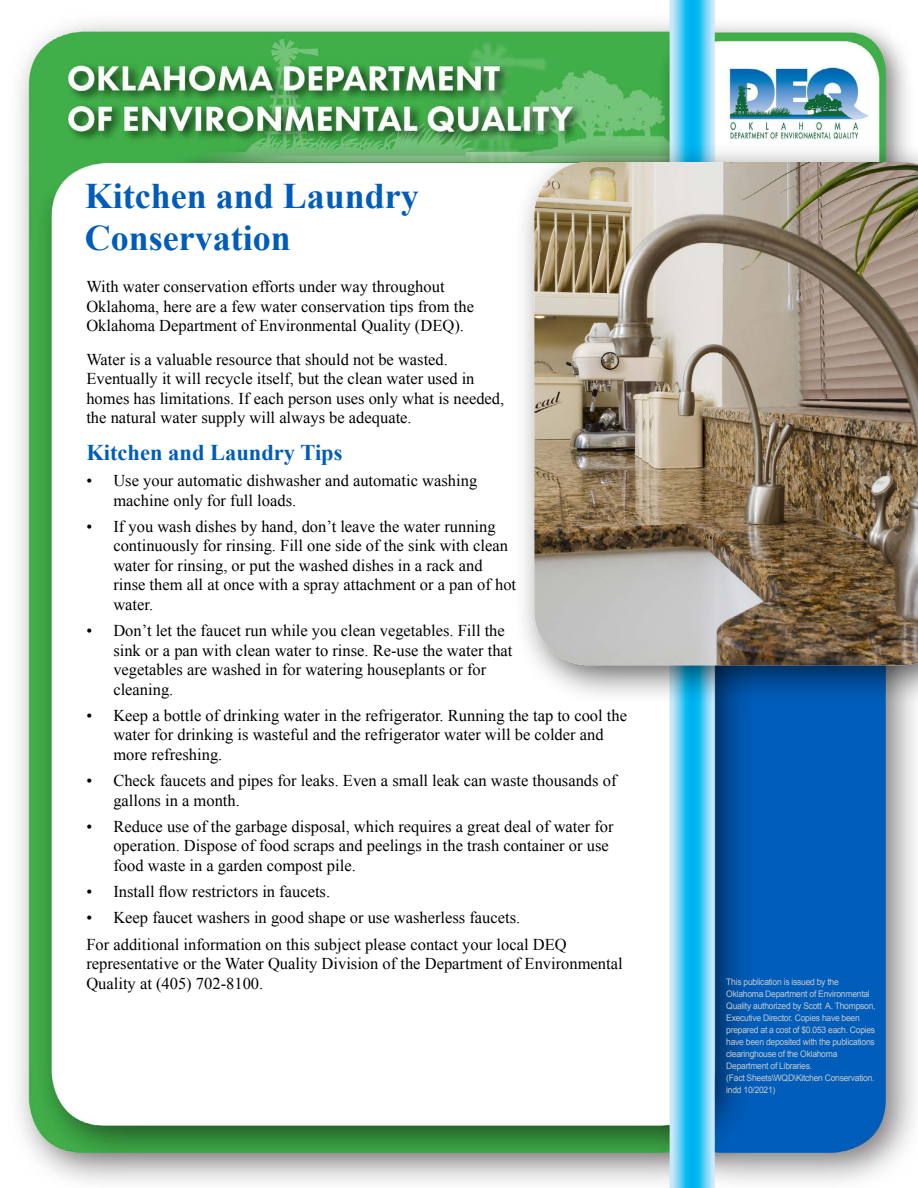
<style>
.page{position:relative;width:918px;height:1188px;background:#fff}
.page>*{position:absolute;margin:0;border:0;box-sizing:border-box;transform-origin:0 0}
._1_Blue_Headline{font:700 36px/42px "Times New Roman";color:#005cb9}
._2_Blue_Subhead{font:700 22.5px "Times New Roman";color:#005cb9}
._4_body_bulleted{font:16.5px/19.5px "Times New Roman";color:#000}
._3_body_simple{font:16.5px/19.5px "Times New Roman";color:#000}
.t1{font:9px/12px "Arial";letter-spacing:-.03em;color:#c7c8ca;scale:.95 1}
</style>
<div class="page">
<img style="left:18px;top:0;width:898px;height:1188px">
<div style="left:514px;top:141px;width:404px;height:564px;background:#000;opacity:.6"></div>
<img style="left:534px;top:162px;width:384px;height:503px">
<p class="_1_Blue_Headline" style="left:85px;top:174px;width:336px">Kitchen and Laundry<br>Conservation</p>
<p class="_3_body_simple" style="left:86px;top:277px;width:389px">With water conservation efforts under way throughout<br>Oklahoma, here are a few water conservation tips from the<br>Oklahoma Department of Environmental Quality (DEQ).</p>
<p class="_3_body_simple" style="left:86px;top:349px;width:419px">Water is a valuable resource that should not be wasted.<br>Eventually it will recycle itself, but the clean water used in homes has limitations. If each person uses only what is needed, the natural water supply will always be adequate.</p>
<p class="_2_Blue_Subhead" style="left:86px;top:437px;width:258px">Kitchen and Laundry Tips</p>
<p class="_4_body_bulleted" style="left:113px;top:471px;width:365px;text-indent:-27px">• Use your automatic dishwasher and automatic washing machine only for full loads.</p>
<p class="_4_body_bulleted" style="left:113px;top:516px;width:404px;text-indent:-27px">• If you wash dishes by hand, don’t leave the water running continuously for rinsing. Fill one side of the sink with clean water for rinsing, or put the washed dishes in a rack and rinse them all at once with a spray attachment or a pan of hot water.</p>
<p class="_4_body_bulleted" style="left:113px;top:621px;width:401px;text-indent:-27px">• Don’t let the faucet run while you clean vegetables. Fill the sink or a pan with clean water to rinse. Re-use the water that vegetables are washed in for watering houseplants or for cleaning.</p>
<p class="_4_body_bulleted" style="left:113px;top:705px;width:515px;text-indent:-27px">• Keep a bottle of drinking water in the refrigerator. Running the tap to cool the water for drinking is wasteful and the refrigerator water will be colder and more refreshing.</p>
<p class="_4_body_bulleted" style="left:113px;top:771px;width:505px;text-indent:-27px">• Check faucets and pipes for leaks. Even a small leak can waste thousands of gallons in a month.</p>
<p class="_4_body_bulleted" style="left:113px;top:816px;width:502px;text-indent:-27px">• Reduce use of the garbage disposal, which requires a great deal of water for operation. Dispose of food scraps and peelings in the trash container or use food waste in a garden compost pile.</p>
<p class="_4_body_bulleted" style="left:86px;top:882px;width:245px">• Install flow restrictors in faucets.</p>
<p class="_4_body_bulleted" style="left:86px;top:908px;width:435px">• Keep faucet washers in good shape or use washerless faucets.</p>
<p class="_3_body_simple" style="left:86px;top:934px;width:538px">For additional information on this subject please contact your local DEQ representative or the Water Quality Division of the Department of Environmental<br>Quality at (405) 702-8100.</p>
<p class="t1" style="left:726px;top:976px;width:159px">This publication is issued by the Oklahoma Department of Environmental Quality authorized by Scott A. Thompson, Executive Director. Copies have been prepared at a cost of $0.053 each. Copies have been deposited with the publications clearinghouse of the Oklahoma Department of Libraries.<br>(Fact Sheets\WQD\Kitchen Conservation. indd 10/2021)</p>
</div>
